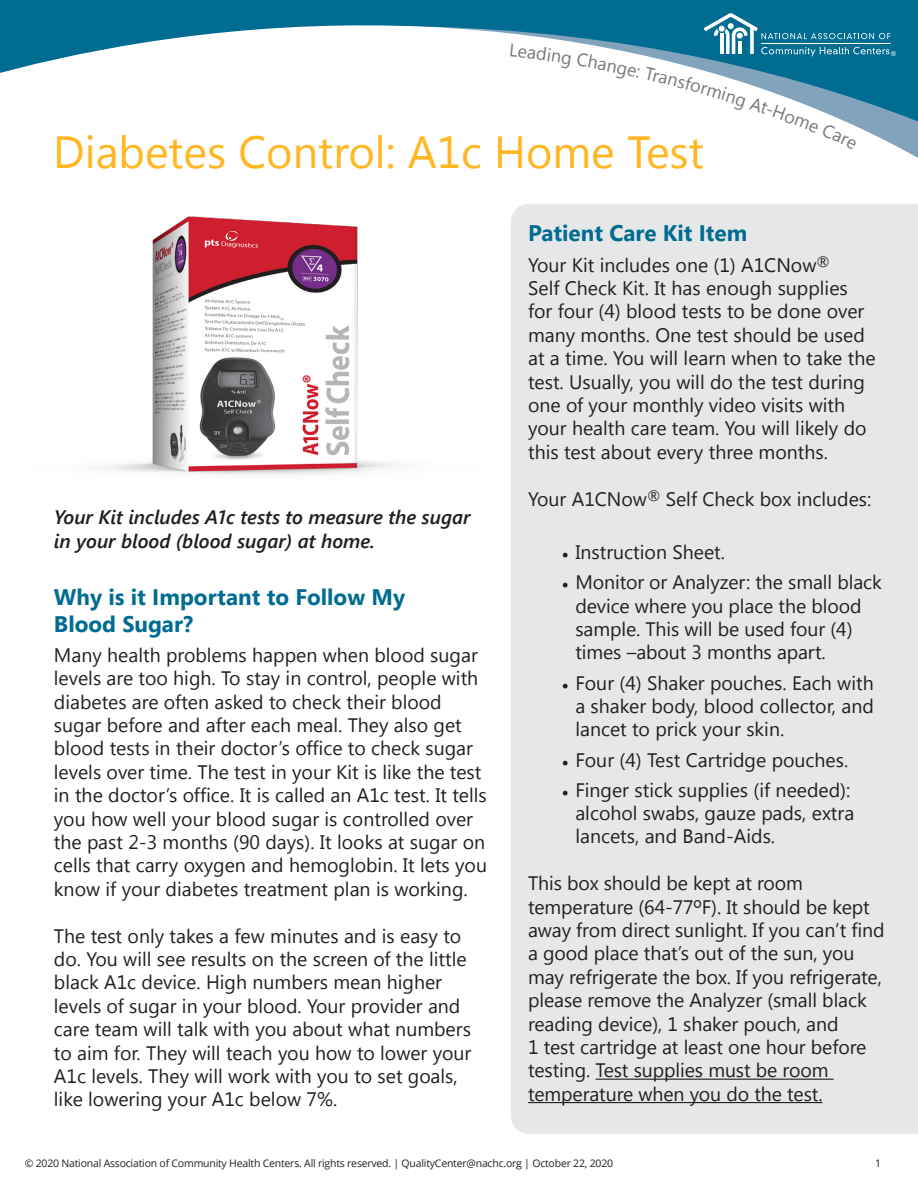
<style>
.page{position:relative;width:918px;height:1188px;background:#fff}
.page>*{position:absolute;margin:0;border:0;box-sizing:border-box;transform-origin:0 0}
.t1{font:45px "Segoe UI";color:#ffb620}
.t2{font:700 22.5px/27px "Segoe UI";color:#016c91}
.t3{font:19.5px/23.4px "Segoe UI";color:#231f20}
.t4{font:italic 600 19.5px/23.4px "Segoe UI";color:#231f20}
.t5{font:10.5px "Open Sans";letter-spacing:-.02em;color:#231f20}
.t6{font:6.75px "Open Sans";color:#fff}
.s1{font-family:"Minion Pro";font-size:18px}
</style>
<div class="page">
<svg style="left:0;top:0;width:918px;height:158px"></svg>
<hr style="left:761px;top:43px;width:130px;height:1px;background:#fff">
<div style="left:511px;top:204px;width:407px;height:930px;background:#e6e7e9"></div>
<hr style="left:596px;top:1079px;width:238px;height:1px;background:#231f20">
<hr style="left:528px;top:1102px;width:295px;height:1px;background:#231f20">
<img style="left:99px;top:207px;width:420px;height:297px">
<svg style="left:510px;top:44px;width:61px;height:24px"></svg>
<svg style="left:577px;top:13px;width:313px;height:136px"></svg>
<p class="t6" style="left:891px;top:49px;width:7px">®</p>
<p class="t1" style="left:53px;top:120px;width:652px">Diabetes Control: A1c Home Test</p>
<p class="t4" style="left:54px;top:505px;width:418px">Your Kit includes A1c tests to measure the sugar in your blood (blood sugar) at home.</p>
<p class="t2" style="left:54px;top:582px;width:353px">Why is it Important to Follow My<br>Blood Sugar?</p>
<p class="t3" style="left:54px;top:642px;width:435px">Many health problems happen when blood sugar levels are too high. To stay in control, people with diabetes are often asked to check their blood sugar before and after each meal. They also get blood tests in their doctor’s office to check sugar levels over time. The test in your Kit is like the test in the doctor’s office. It is called an A1c test. It tells you how well your blood sugar is controlled over the past 2-3 months (90 days). It looks at sugar on cells that carry oxygen and hemoglobin. It lets you know if your diabetes treatment plan is working.</p>
<p class="t3" style="left:54px;top:923px;width:419px">The test only takes a few minutes and is easy to do. You will see results on the screen of the little black A1c device. High numbers mean higher levels of sugar in your blood. Your provider and care team will talk with you about what numbers to aim for. They will teach you how to lower your A1c levels. They will work with you to set goals, like lowering your A1c below 7%.</p>
<p class="t2" style="left:528px;top:219px;width:221px">Patient Care Kit Item</p>
<p class="t3" style="left:528px;top:252px;width:349px">Your Kit includes one (1) A1CNow<sup>®<br></sup>Self Check Kit. It has enough supplies for four (4) blood tests to be done over many months. One test should be used at a time. You will learn when to take the test. Usually, you will do the test during one of your monthly video visits with your health care team. You will likely do this test about every three months.</p>
<p class="t3" style="left:528px;top:486px;width:345px">Your A1CNow<sup>®</sup> Self Check box includes:</p>
<p class="t3" style="left:562px;top:540px;width:165px"><span class="s1">•</span> Instruction Sheet.</p>
<p class="t3" style="left:575px;top:570px;width:308px;text-indent:-14px"><span class="s1">•</span> Monitor or Analyzer: the small black device where you place the blood sample. This will be used four (4) times –about 3 months apart.</p>
<p class="t3" style="left:575px;top:670px;width:300px;text-align:justify;text-indent:-14px"><span class="s1">•</span> Four (4) Shaker pouches. Each with a shaker body, blood collector, and lancet to prick your skin.</p>
<p class="t3" style="left:562px;top:747px;width:288px"><span class="s1">•</span> Four (4) Test Cartridge pouches.</p>
<p class="t3" style="left:575px;top:777px;width:280px;text-indent:-14px"><span class="s1">•</span> Finger stick supplies (if needed): alcohol swabs, gauze pads, extra lancets, and Band-Aids.</p>
<p class="t3" style="left:528px;top:871px;width:358px">This box should be kept at room temperature (64-77ᴼF). It should be kept away from direct sunlight. If you can’t find a good place that’s out of the sun, you may refrigerate the box. If you refrigerate, please remove the Analyzer (small black reading device), 1 shaker pouch, and<br>1 test cartridge at least one hour before testing. Test supplies must be room temperature when you do the test.</p>
<p class="t5" style="left:25px;top:1156px;width:590px">© 2020 National Association of Community Health Centers. All rights reserved. | QualityCenter@nachc.org | October 22, 2020</p>
<p class="t5" style="left:875px;top:1156px;width:8px">1</p>
</div>
